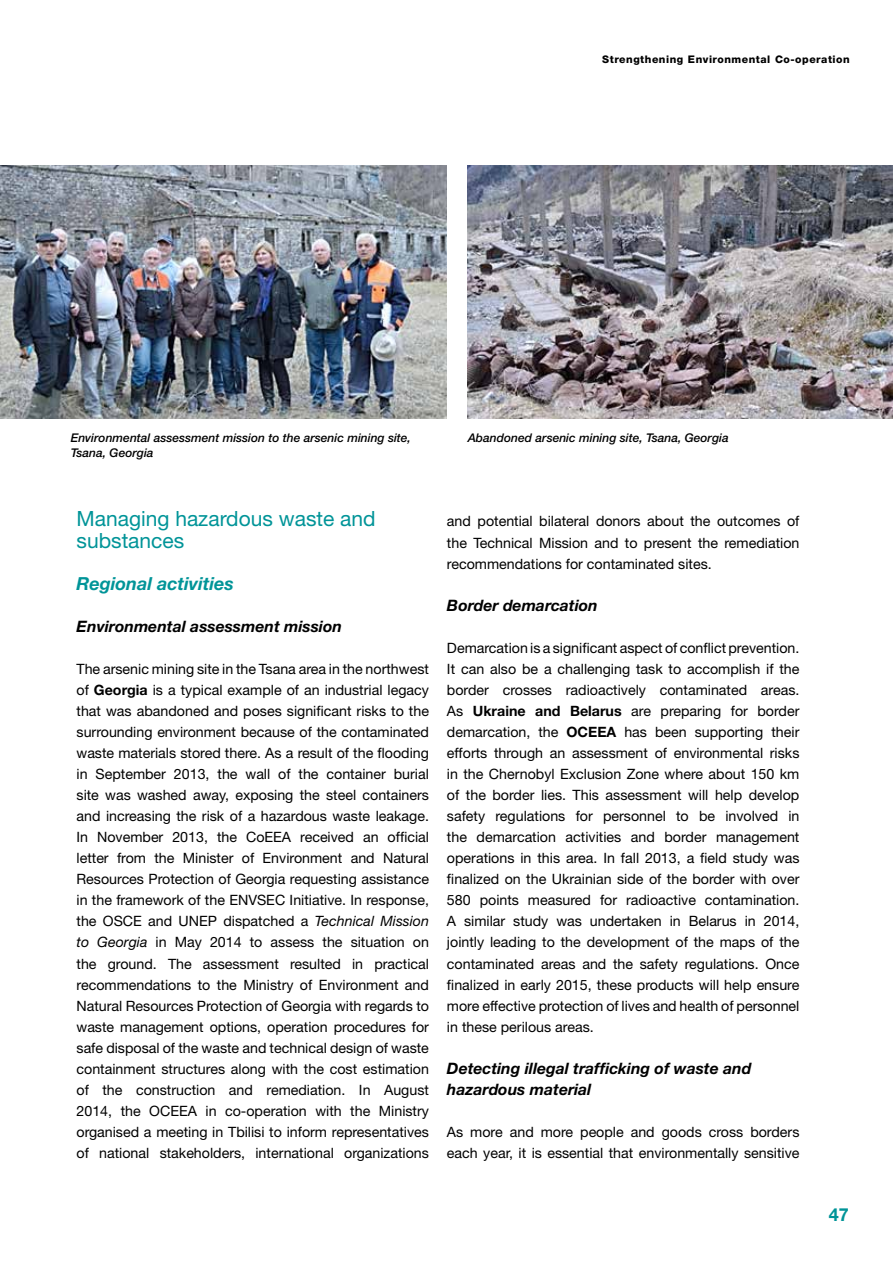
<style>
.page{position:relative;width:893px;height:1263px;background:#fff}
.page>*{position:absolute;margin:0;border:0;box-sizing:border-box;transform-origin:0 0}
.t1{font:21px/21px "Helvetica Neue LT Pro";color:#009498}
.t2{font:italic 700 18px "Helvetica Neue LT Pro";color:#009498}
.t3{font:700 18px "Helvetica Neue LT Pro";color:#009498}
.t4{font:italic 700 15.75px/21px "Helvetica Neue LT Pro";color:#000}
.t5{font:14.25px/21px "Helvetica Neue LT Pro";color:#000;text-align:justify}
.t6{font:italic 500 12px "Helvetica Neue LT Pro";color:#000}
.t7{font:800 10.5px "Helvetica Neue LT Pro";letter-spacing:.05em;color:#000}
.s1{font-weight:700}
.s2{font-style:italic}
</style>
<div class="page">
<img style="left:0;top:166px;width:446px;height:252px">
<img style="left:468px;top:166px;width:425px;height:252px">
<p class="t7" style="left:602px;top:53px;width:249px">Strengthening Environmental Co-operation</p>
<p class="t6" style="left:71px;top:431px;width:342px">Environmental assessment mission to the arsenic mining site,</p>
<p class="t6" style="left:468px;top:431px;width:262px">Abandoned arsenic mining site, Tsana, Georgia</p>
<p class="t6" style="left:71px;top:445px;width:84px">Tsana, Georgia</p>
<h1 class="t1" style="left:77px;top:508px;width:301px">Managing hazardous waste and substances</h1>
<p class="t2" style="left:77px;top:572px;width:159px">Regional activities</p>
<p class="t4" style="left:77px;top:615px;width:267px">Environmental assessment mission</p>
<p class="t5" style="left:77px;top:658px;width:354px">The arsenic mining site in the Tsana area in the northwest of <span class="s1">Georgia</span> is a typical example of an industrial legacy that was abandoned and poses significant risks to the surrounding environment because of the contaminated waste materials stored there. As a result of the flooding in September 2013, the wall of the container burial site was washed away, exposing the steel containers and increasing the risk of a hazardous waste leakage.<br>In November 2013, the CoEEA received an official letter from the Minister of Environment and Natural Resources Protection of Georgia requesting assistance in the framework of the ENVSEC Initiative. In response, the OSCE and UNEP dispatched a <span class="s2">Technical Mission to Georgia</span> in May 2014 to assess the situation on the ground. The assessment resulted in practical recommendations to the Ministry of Environment and Natural Resources Protection of Georgia with regards to waste management options, operation procedures for safe disposal of the waste and technical design of waste containment structures along with the cost estimation of the construction and remediation. In August 2014, the OCEEA in co-operation with the Ministry organised a meeting in Tbilisi to inform representatives of national stakeholders, international organizations</p>
<p class="t5" style="left:447px;top:510px;width:354px">and potential bilateral donors about the outcomes of the Technical Mission and to present the remediation recommendations for contaminated sites.</p>
<p class="t4" style="left:447px;top:594px;width:152px">Border demarcation</p>
<p class="t5" style="left:447px;top:637px;width:354px">Demarcation is a significant aspect of conflict prevention.<br>It can also be a challenging task to accomplish if the border crosses radioactively contaminated areas.<br>As <span class="s1">Ukraine and Belarus</span> are preparing for border demarcation, the <span class="s1">OCEE</span></p>
<p class="t5" style="left:447px;top:721px;width:354px;text-indent:160px"><span class="s1">A</span> has been supporting their efforts through an assessment of environmental risks in the Chernobyl Exclusion Zone where about 150 km of the border lies. This assessment will help develop safety regulations for personnel to be involved in the demarcation activities and border management operations in this area. In fall 2013, a field study was finalized on the Ukrainian side of the border with over 580 points measured for radioactive contamination.<br>A similar study was undertaken in Belarus in 2014, jointly leading to the development of the maps of the contaminated areas and the safety regulations. Once finalized in early 2015, these products will help ensure more effective protection of lives and health of personnel in these perilous areas.</p>
<p class="t4" style="left:447px;top:1057px;width:306px">Detecting illegal trafficking of waste and hazardous material</p>
<p class="t5" style="left:447px;top:1121px;width:354px">As more and more people and goods cross borders each year, it is essential that environmentally sensitive</p>
<p class="t3" style="left:829px;top:1203px;width:22px">47</p>
</div>
